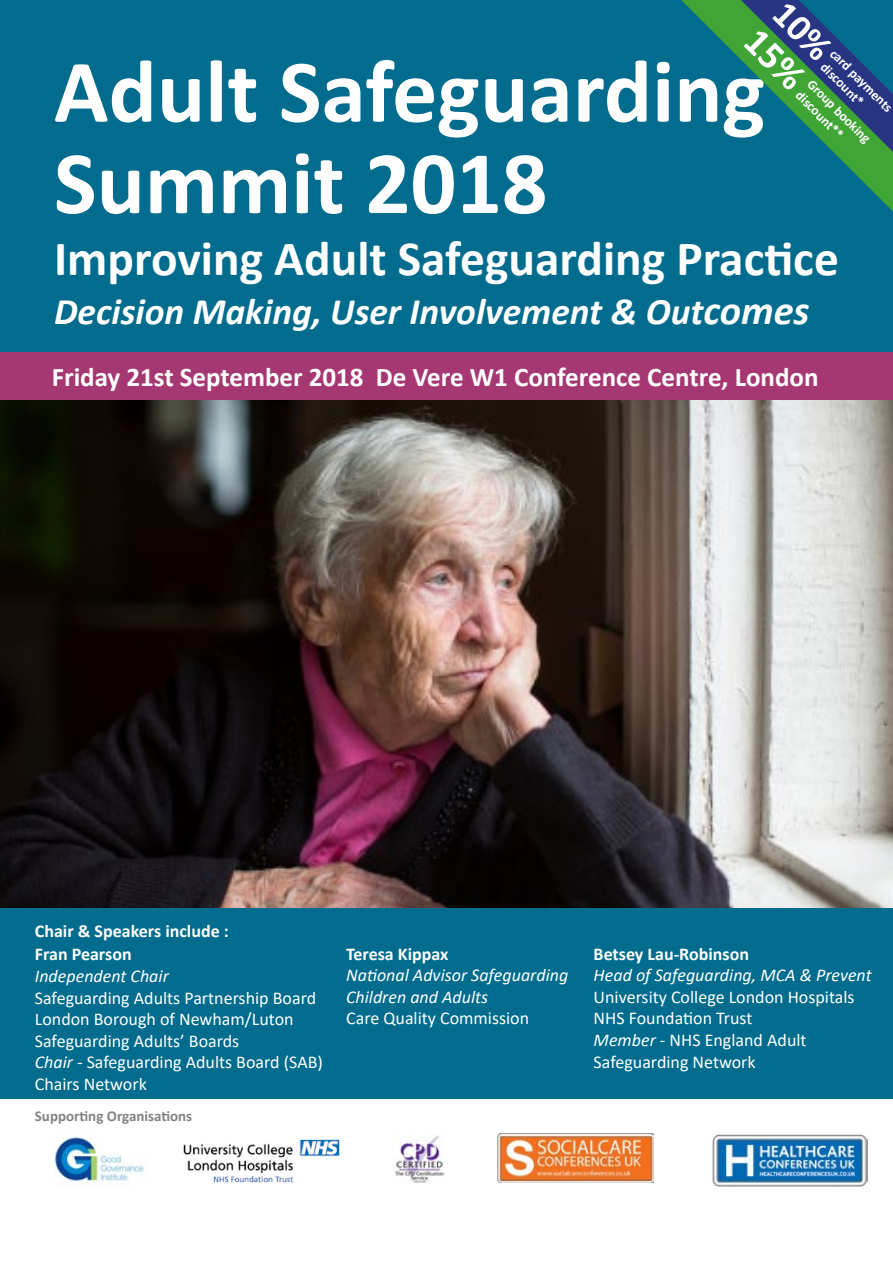
<style>
.page{position:relative;width:893px;height:1263px;background:#fff}
.page>*{position:absolute;margin:0;border:0;box-sizing:border-box;transform-origin:0 0}
.t1{font:700 90px/91.5px "Calibri";color:#fff}
.t2{font:700 49.5px "Calibri";color:#fff}
.t3{font:italic 700 37.5px "Calibri";color:#fff}
.t4{font:700 27px "Calibri";color:#fff}
.t5{font:18px/21.6px "Calibri";color:#fff}
.t6{font:italic 18px/21.6px "Calibri";color:#fff}
.t7{font:700 18px/23.2px "Calibri";color:#fff}
.t8{font:700 15px "Calibri";color:#838382}
.t9{font:700 13.5px/16.2px "Calibri";color:#fff}
.s1{font-size:40.5px}
.s2{font-style:italic}
</style>
<div class="page">
<div style="left:0;top:0;width:893px;height:388px;background:#016c8d"></div>
<img style="left:0;top:400px;width:893px;height:508px">
<div style="left:0;top:353px;width:893px;height:47px;background:#a53872"></div>
<div style="left:0;top:908px;width:893px;height:190px;background:#016c8d"></div>
<img style="left:54px;top:1137px;width:92px;height:45px">
<img style="left:711px;top:1133px;width:156px;height:54px">
<img style="left:394px;top:1134px;width:51px;height:49px">
<img style="left:497px;top:1133px;width:156px;height:50px">
<img style="left:183px;top:1139px;width:157px;height:44px">
<svg style="left:681px;top:0;width:212px;height:212px"></svg>
<h1 class="t1" style="left:54px;top:45px;width:713px">Adult Safeguarding<br>Summit 2018</h1>
<p class="t9" style="left:838px;top:45px;width:84px;rotate:45deg">card payments discount*</p>
<p class="t9" style="left:815px;top:76px;width:85px;rotate:45deg">Group booking discount**</p>
<h2 class="t2" style="left:54px;top:224px;width:786px">Improving Adult Safeguarding Practice</h2>
<h3 class="t3" style="left:54px;top:285px;width:757px">Decision Making, User Involvement &amp; Out<span class="s1">comes</span></h3>
<h3 class="t4" style="left:52px;top:358px;width:768px">Friday 21st September 2018 De Vere W1 Conference Centre, London</h3>
<p class="t7" style="left:35px;top:919px;width:195px">Chair &amp; Speakers include :<br>Fran Pearson</p>
<p class="t6" style="left:35px;top:964px;width:135px">Independent Chair</p>
<p class="t5" style="left:35px;top:986px;width:290px">Safeguarding Adults Partnership Board<br>London Borough of Newham/Luton<br>Safeguarding Adults’ Boards<br><span class="s2">Chair -</span> Safeguarding Adults Board (SAB)<br>Chairs Network</p>
<p class="t8" style="left:35px;top:1105px;width:159px">Supporting Organisations</p>
<p class="t7" style="left:346px;top:942px;width:104px">Teresa Kippax</p>
<p class="t6" style="left:346px;top:964px;width:224px">National Advisor Safeguarding<br>Children and Adults</p>
<p class="t5" style="left:346px;top:1007px;width:185px">Care Quality Commission</p>
<p class="t7" style="left:594px;top:942px;width:157px">Betsey Lau-Robinson</p>
<p class="t6" style="left:594px;top:964px;width:280px">Head of Safeguarding, MCA &amp; Prevent</p>
<p class="t5" style="left:594px;top:986px;width:263px">University College London Hospitals<br>NHS Foundation Trust<br><span class="s2">Member -</span> NHS England Adult<br>Safeguarding Network</p>
</div>
